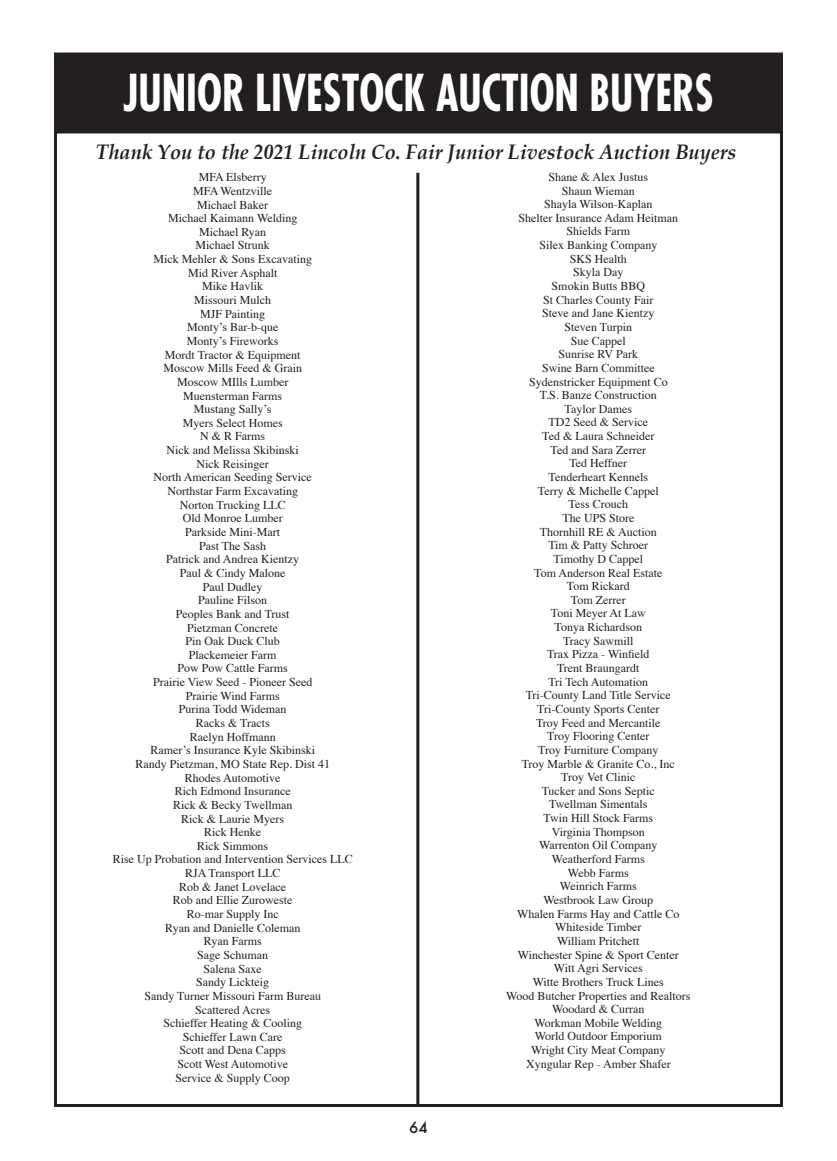
<style>
.page{position:relative;width:837px;height:1161px;background:#fff}
.page>*{position:absolute;margin:0;border:0;box-sizing:border-box;transform-origin:0 0}
.t1{font:700 condensed 49.5px "Futura Std";color:#fff;scale:.86 1}
.t2{font:italic 700 21px "Book Antiqua";color:#231f20;scale:.95 1}
.t3{font:500 15px "Futura";color:#231f20}
.t4{font:12px/13.6px "Times";color:#231f20;text-align:center}
</style>
<div class="page">
<div style="left:55px;top:53px;width:727px;height:80px;background:#231f20"></div>
<div style="left:54px;top:52px;width:729px;height:82px;border:2px solid #231f20"></div>
<hr style="left:416px;top:173px;width:3px;height:932px;background:#231f20">
<h1 class="t1" style="left:123px;top:62px;width:688px">JUNIOR LIVESTOCK AUCTION BUYERS</h1>
<h2 class="t2" style="left:96px;top:140px;width:675px">Thank You to the 2021 Lincoln Co. Fair Junior Livestock Auction Buyers</h2>
<p class="t4" style="left:113px;top:171px;width:241px">MFA Elsberry<br>MFA Wentzville<br>Michael Baker<br>Michael Kaimann Welding<br>Michael Ryan<br>Michael Strunk<br>Mick Mehler &amp; Sons Excavating<br>Mid River Asphalt<br>Mike Havlik<br>Missouri Mulch<br>MJF Painting<br>Monty’s Bar-b-que<br>Monty’s Fireworks<br>Mordt Tractor &amp; Equipment<br>Moscow Mills Feed &amp; Grain<br>Moscow MIlls Lumber<br>Muensterman Farms<br>Mustang Sally’s<br>Myers Select Homes<br>N &amp; R Farms<br>Nick and Melissa Skibinski<br>Nick Reisinger<br>North American Seeding Service<br>Northstar Farm Excavating<br>Norton Trucking LLC<br>Old Monroe Lumber<br>Parkside Mini-Mart<br>Past The Sash<br>Patrick and Andrea Kientzy<br>Paul &amp; Cindy Malone<br>Paul Dudley<br>Pauline Filson<br>Peoples Bank and Trust<br>Pietzman Concrete<br>Pin Oak Duck Club<br>Plackemeier Farm<br>Pow Pow Cattle Farms<br>Prairie View Seed - Pioneer Seed<br>Prairie Wind Farms<br>Purina Todd Wideman<br>Racks &amp; Tracts<br>Raelyn Hoffmann<br>Ramer’s Insurance Kyle Skibinski<br>Randy Pietzman, MO State Rep. Dist 41<br>Rhodes Automotive<br>Rich Edmond Insurance<br>Rick &amp; Becky Twellman<br>Rick &amp; Laurie Myers<br>Rick Henke<br>Rick Simmons<br>Rise Up Probation and Intervention Services LLC<br>RJA Transport LLC<br>Rob &amp; Janet Lovelace<br>Rob and Ellie Zuroweste<br>Ro-mar Supply Inc<br>Ryan and Danielle Coleman<br>Ryan Farms<br>Sage Schuman<br>Salena Saxe<br>Sandy Lickteig<br>Sandy Turner Missouri Farm Bureau<br>Scattered Acres<br>Schieffer Heating &amp; Cooling<br>Schieffer Lawn Care<br>Scott and Dena Capps<br>Scott West Automotive<br>Service &amp; Supply Coop</p>
<p class="t4" style="left:506px;top:171px;width:186px">Shane &amp; Alex Justus<br>Shaun Wieman<br>Shayla Wilson-Kaplan<br>Shelter Insurance Adam Heitman<br>Shields Farm<br>Silex Banking Company<br>SKS Health<br>Skyla Day<br>Smokin Butts BBQ<br>St Charles County Fair<br>Steve and Jane Kientzy<br>Steven Turpin<br>Sue Cappel<br>Sunrise RV Park<br>Swine Barn Committee<br>Sydenstricker Equipment Co<br>T.S. Banze Construction<br>Taylor Dames<br>TD2 Seed &amp; Service<br>Ted &amp; Laura Schneider<br>Ted and Sara Zerrer<br>Ted Heffner<br>Tenderheart Kennels<br>Terry &amp; Michelle Cappel<br>Tess Crouch<br>The UPS Store<br>Thornhill RE &amp; Auction<br>Tim &amp; Patty Schroer<br>Timothy D Cappel<br>Tom Anderson Real Estate<br>Tom Rickard<br>Tom Zerrer<br>Toni Meyer At Law<br>Tonya Richardson<br>Tracy Sawmill<br>Trax Pizza - Winfield<br>Trent Braungardt<br>Tri Tech Automation<br>Tri-County Land Title Service<br>Tri-County Sports Center<br>Troy Feed and Mercantile<br>Troy Flooring Center<br>Troy Furniture Company<br>Troy Marble &amp; Granite Co., Inc<br>Troy Vet Clinic<br>Tucker and Sons Septic<br>Twellman Simentals<br>Twin Hill Stock Farms<br>Virginia Thompson<br>Warrenton Oil Company<br>Weatherford Farms<br>Webb Farms<br>Weinrich Farms<br>Westbrook Law Group<br>Whalen Farms Hay and Cattle Co<br>Whiteside Timber<br>William Pritchett<br>Winchester Spine &amp; Sport Center<br>Witt Agri Services<br>Witte Brothers Truck Lines<br>Wood Butcher Properties and Realtors<br>Woodard &amp; Curran<br>Workman Mobile Welding<br>World Outdoor Emporium<br>Wright City Meat Company<br>Xyngular Rep - Amber Shafer</p>
<p class="t3" style="left:409px;top:1117px;width:20px">64</p>
</div>
